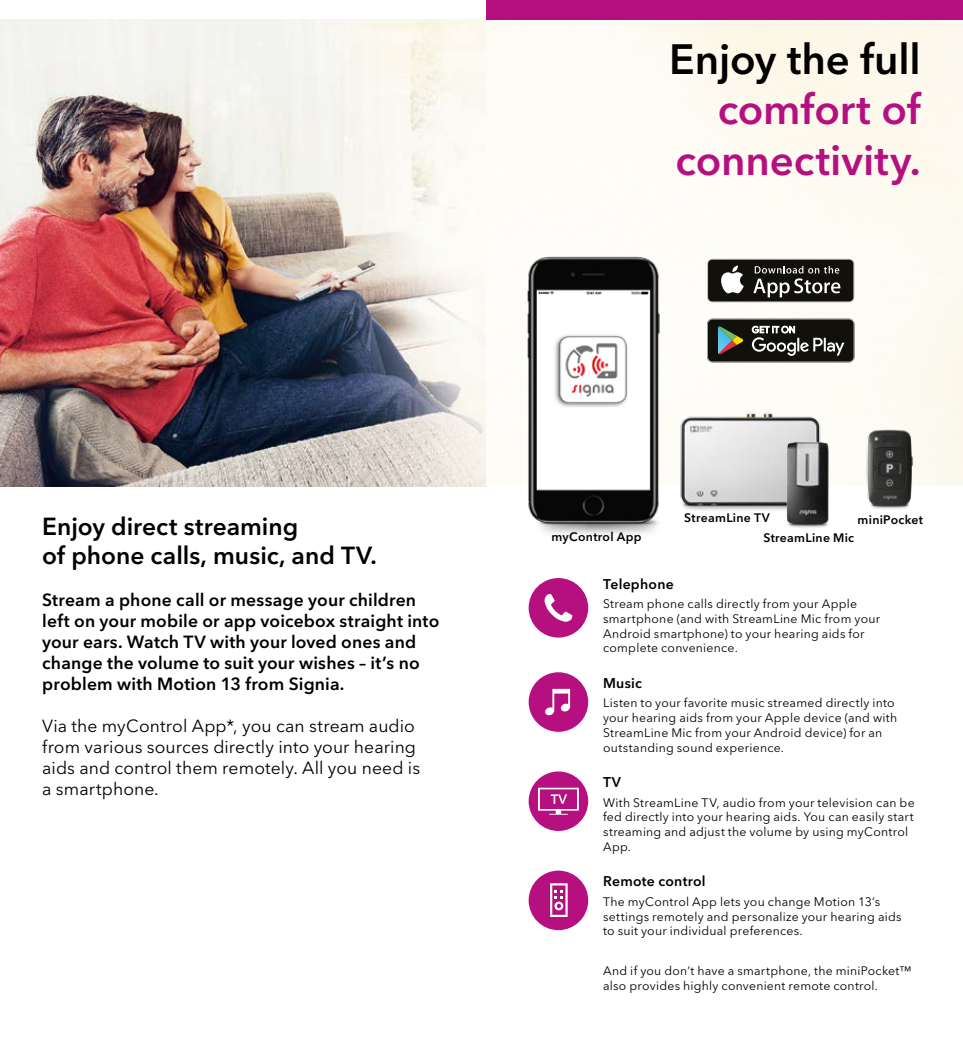
<style>
.page{position:relative;width:963px;height:1042px;background:#fff}
.page>*{position:absolute;margin:0;border:0;box-sizing:border-box;transform-origin:0 0}
.t1{font:600 42px/50.4px "Avenir Next W1 G";color:#b60f80;text-align:right}
.t2{font:600 42px "Avenir Next W1 G";letter-spacing:-.005em;color:#000}
.t3{font:600 24.5px/29.4px "Avenir Next W1 G";color:#000}
.t4{font:600 17.5px/21px "Avenir Next W1 G";letter-spacing:.01em;color:#000}
.t5{font:17.5px/21px "Avenir Next W1 G";letter-spacing:.005em;color:#000}
.t6{font:600 14px "Avenir Next W1 G";letter-spacing:.02em;color:#000}
.t7{font:12.25px/14.7px "Avenir Next W1 G";letter-spacing:.02em;color:#000}
.t8{font:600 12.25px "Avenir Next W1 G";letter-spacing:.025em;color:#000}
</style>
<div class="page">
<img style="left:0;top:20px;width:486px;height:466px">
<div style="left:528px;top:578px;width:60px;height:59px;background:#b60f80;border:2px solid #b60f80;border-radius:50%"></div>
<svg style="left:544px;top:602px;width:28px;height:20px"></svg>
<div style="left:528px;top:672px;width:60px;height:60px;background:#b60f80;border-radius:50%"></div>
<svg style="left:545px;top:689px;width:25px;height:26px"></svg>
<div style="left:528px;top:771px;width:60px;height:60px;background:#b60f80;border-radius:50%"></div>
<svg style="left:538px;top:788px;width:40px;height:27px"></svg>
<div style="left:528px;top:870px;width:60px;height:60px;background:#b60f80;border-radius:50%"></div>
<svg style="left:550px;top:883px;width:17px;height:34px"></svg>
<svg style="left:707px;top:259px;width:147px;height:43px"></svg>
<div style="left:708px;top:260px;width:145px;height:41px;background:#12100b;border-radius:4px"></div>
<svg style="left:721px;top:265px;width:22px;height:28px"></svg>
<svg style="left:753px;top:266px;width:87px;height:31px"></svg>
<svg style="left:707px;top:319px;width:147px;height:43px;background:#393933"></svg>
<img style="left:683px;top:376px;width:150px;height:134px">
<img style="left:502px;top:233px;width:181px;height:369px">
<img style="left:830px;top:407px;width:122px;height:102px">
<img style="left:746px;top:421px;width:103px;height:107px">
<div style="left:486px;top:0;width:476px;height:20px;background:#b60f80"></div>
<h1 class="t2" style="left:669px;top:34px;width:253px">Enjoy the full</h1>
<h1 class="t1" style="left:675px;top:84px;width:247px">comfort of connectivity.</h1>
<h2 class="t3" style="left:42px;top:511px;width:336px">Enjoy direct streaming<br>of phone calls, music, and TV.</h2>
<h3 class="t4" style="left:42px;top:589px;width:398px">Stream a phone call or message your children left on your mobile or app voicebox straight into your ears. Watch TV with your loved ones and change the volume to suit your wishes – it’s no problem with Motion 13 from Signia.</h3>
<h3 class="t5" style="left:42px;top:715px;width:379px">Via the myControl App*, you can stream audio from various sources directly into your hearing aids and control them remotely. All you need is a smartphone.</h3>
<p class="t8" style="left:551px;top:530px;width:92px">myControl App</p>
<p class="t8" style="left:684px;top:511px;width:87px">StreamLine TV</p>
<p class="t8" style="left:857px;top:512px;width:67px">miniPocket</p>
<p class="t8" style="left:763px;top:530px;width:92px">StreamLine Mic</p>
<p class="t6" style="left:603px;top:575px;width:72px">Telephone</p>
<p class="t7" style="left:603px;top:597px;width:278px">Stream phone calls directly from your Apple smartphone (and with StreamLine Mic from your Android smartphone) to your hearing aids for complete convenience.</p>
<p class="t6" style="left:603px;top:674px;width:40px">Music</p>
<p class="t7" style="left:603px;top:696px;width:296px">Listen to your favorite music streamed directly into your hearing aids from your Apple device (and with StreamLine Mic from your Android device) for an outstanding sound experience.</p>
<p class="t6" style="left:603px;top:773px;width:19px">TV</p>
<p class="t7" style="left:603px;top:795px;width:313px">With StreamLine TV, audio from your television can be fed directly into your hearing aids. You can easily start streaming and adjust the volume by using myControl App.</p>
<p class="t6" style="left:603px;top:873px;width:104px">Remote control</p>
<p class="t7" style="left:603px;top:894px;width:300px">The myControl App lets you change Motion 13’s settings remotely and personalize your hearing aids to suit your individual preferences.</p>
<p class="t7" style="left:603px;top:963px;width:310px">And if you don’t have a smartphone, the miniPocket™ also provides highly convenient remote control.</p>
</div>
